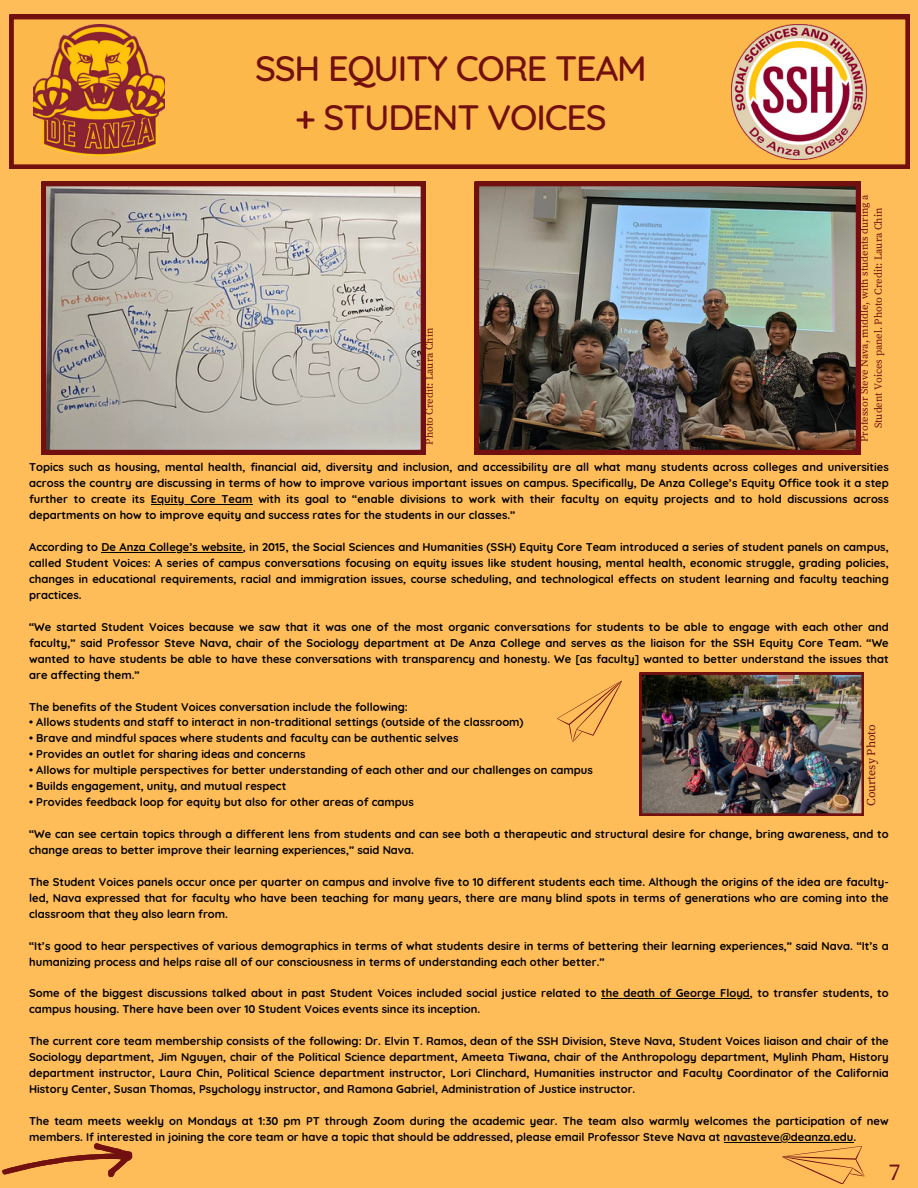
<style>
.page{position:relative;width:918px;height:1188px;background:#ffbd59}
.page>*{position:absolute;margin:0;border:0;box-sizing:border-box;transform-origin:0 0}
.t1{font:500 36px/49.5px "Quicksand";letter-spacing:-.035em;color:#721010;text-align:center}
.t2{font:24px "Source Serif Pro";color:#721010}
.t3{font:12px "Source Serif Pro";color:#721010}
.t4{font:700 11.25px/15.9px "Quicksand";color:#000;text-align:justify}
.t5{font:10.5px/14px "Source Serif Pro";color:#721010;text-align:center}
</style>
<div class="page">
<svg style="left:9px;top:15px;width:900px;height:154px"></svg>
<hr style="left:151px;top:504px;width:102px;height:1px;background:#000">
<hr style="left:102px;top:552px;width:141px;height:1px;background:#000">
<hr style="left:601px;top:998px;width:149px;height:1px;background:#000">
<hr style="left:724px;top:1142px;width:130px;height:1px;background:#000">
<svg style="left:42px;top:182px;width:383px;height:272px"></svg>
<img style="left:475px;top:182px;width:385px;height:272px">
<img style="left:732px;top:25px;width:135px;height:135px">
<img style="left:557px;top:673px;width:307px;height:143px">
<svg style="left:782px;top:1142px;width:83px;height:42px"></svg>
<svg style="left:2px;top:1143px;width:131px;height:35px"></svg>
<img style="left:34px;top:25px;width:130px;height:130px">
<h1 class="t1" style="left:255px;top:42px;width:393px">SSH EQUITY CORE TEAM + STUDENT VOICES</h1>
<p class="t5" style="left:423px;top:445px;width:118px;rotate:-90deg">Photo Credit: Laura Chin</p>
<p class="t5" style="left:858px;top:442px;width:249px;rotate:-90deg">Professor Steve Nava, middle, with students during a<br>Student Voices panel. Photo Credit: Laura Chin</p>
<p class="t4" style="left:29px;top:459px;width:861px">Topics such as housing, mental health, financial aid, diversity and inclusion, and accessibility are all what many students across colleges and universities across the country are discussing in terms of how to improve various important issues on campus. Specifically, De Anza College’s Equity Office took it a step further to create its Equity Core Team with its goal to “enable divisions to work with their faculty on equity projects and to hold discussions across departments on how to improve equity and success rates for the students in our classes.”</p>
<p class="t4" style="left:29px;top:539px;width:861px">According to De Anza College’s website, in 2015, the Social Sciences and Humanities (SSH) Equity Core Team introduced a series of student panels on campus, called Student Voices: A series of campus conversations focusing on equity issues like student housing, mental health, economic struggle, grading policies, changes in educational requirements, racial and immigration issues, course scheduling, and technological effects on student learning and faculty teaching practices.</p>
<p class="t4" style="left:29px;top:619px;width:861px">“We started Student Voices because we saw that it was one of the most organic conversations for students to be able to engage with each other and faculty,” said Professor Steve Nava, chair of the Sociology department at De Anza College and serves as the liaison for the SSH Equity Core Team. “We wanted to have students be able to have these conversations with transparency and honesty. We [as faculty] wanted to better understand the issues that are affecting them.”</p>
<p class="t4" style="left:29px;top:698px;width:380px">The benefits of the Student Voices conversation include the following:</p>
<p class="t4" style="left:29px;top:714px;width:496px">• Allows students and staff to interact in non-traditional settings (outside of the classroom)</p>
<p class="t4" style="left:29px;top:730px;width:431px">• Brave and mindful spaces where students and faculty can be authentic selves</p>
<p class="t4" style="left:29px;top:746px;width:278px">• Provides an outlet for sharing ideas and concerns</p>
<p class="t4" style="left:29px;top:762px;width:565px">• Allows for multiple perspectives for better understanding of each other and our challenges on campus</p>
<p class="t4" style="left:29px;top:778px;width:259px">• Builds engagement, unity, and mutual respect</p>
<p class="t4" style="left:29px;top:794px;width:386px">• Provides feedback loop for equity but also for other areas of campus</p>
<p class="t4" style="left:29px;top:826px;width:861px">“We can see certain topics through a different lens from students and can see both a therapeutic and structural desire for change, bring awareness, and to change areas to better improve their learning experiences,” said Nava.</p>
<p class="t4" style="left:29px;top:874px;width:861px">The Student Voices panels occur once per quarter on campus and involve five to 10 different students each time. Although the origins of the idea are faculty&shy;led, Nava expressed that for faculty who have been teaching for many years, there are many blind spots in terms of generations who are coming into the classroom that they also learn from.</p>
<p class="t4" style="left:29px;top:937px;width:861px">“It’s good to hear perspectives of various demographics in terms of what students desire in terms of bettering their learning experiences,” said Nava. “It’s a humanizing process and helps raise all of our consciousness in terms of understanding each other better.”</p>
<p class="t4" style="left:29px;top:985px;width:861px">Some of the biggest discussions talked about in past Student Voices included social justice related to the death of George Floyd, to transfer students, to campus housing. There have been over 10 Student Voices events since its inception.</p>
<p class="t4" style="left:29px;top:1033px;width:861px">The current core team membership consists of the following: Dr. Elvin T. Ramos, dean of the SSH Division, Steve Nava, Student Voices liaison and chair of the Sociology department, Jim Nguyen, chair of the Political Science department, Ameeta Tiwana, chair of the Anthropology department, Mylinh Pham, History department instructor, Laura Chin, Political Science department instructor, Lori Clinchard, Humanities instructor and Faculty Coordinator of the California History Center, Susan Thomas, Psychology instructor, and Ramona Gabriel, Administration of Justice instructor.</p>
<p class="t4" style="left:29px;top:1113px;width:861px">The team meets weekly on Mondays at 1:30 pm PT through Zoom during the academic year. The team also warmly welcomes the participation of new members. If interested in joining the core team or have a topic that should be addressed, please email Professor Steve Nava at navasteve@deanza.edu.</p>
<p class="t3" style="left:864px;top:806px;width:83px;rotate:-90deg">Courtesy Photo</p>
<h2 class="t2" style="left:888px;top:1158px;width:13px">7</h2>
</div>
